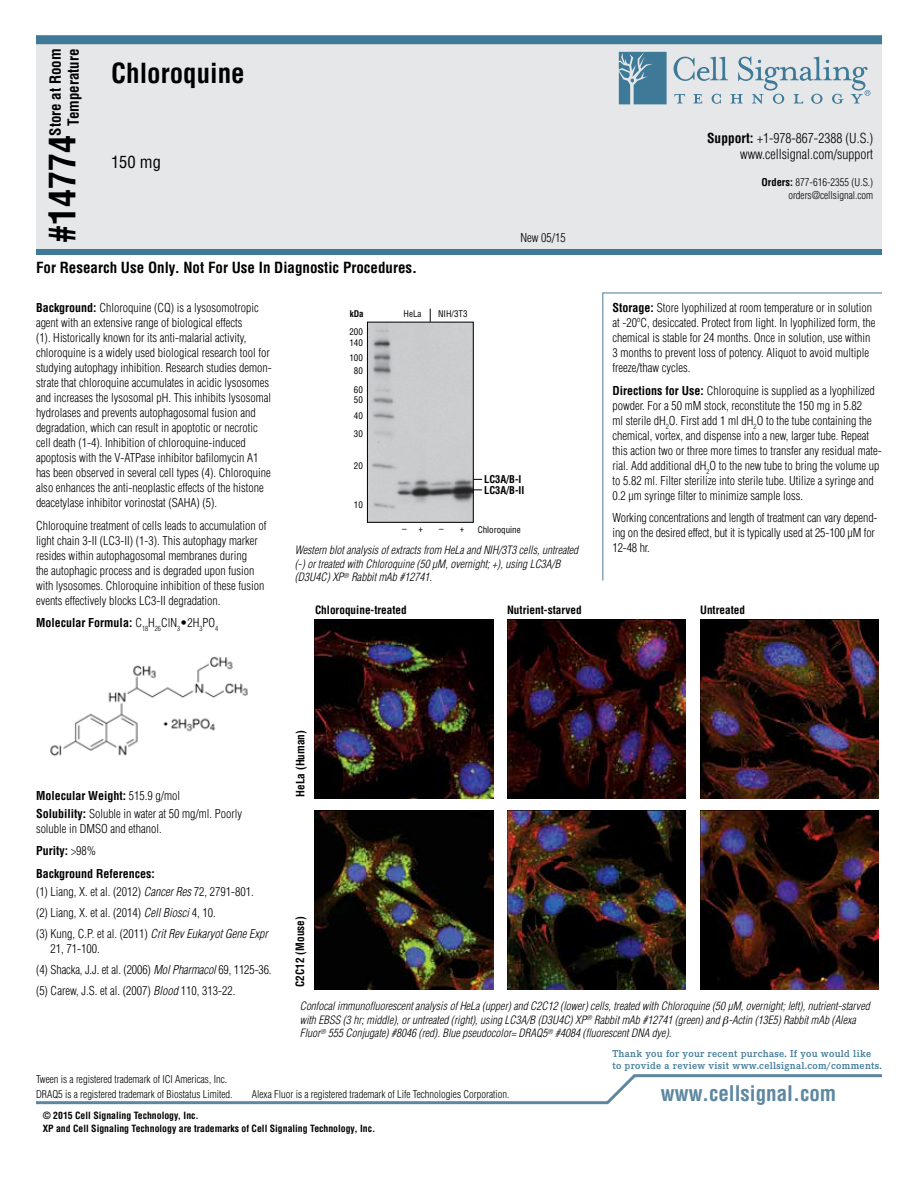
<style>
.page{position:relative;width:918px;height:1188px;background:#fff}
.page>*{position:absolute;margin:0;border:0;box-sizing:border-box;transform-origin:0 0}
.t1{font:700 condensed 36px "Helvetica";color:#000}
.t2{font:700 condensed 27px "Helvetica";color:#000}
.t3{font:700 condensed 21px "Helvetica";color:#5d87a1}
.t4{font:condensed 16.5px "Helvetica";color:#000}
.t5{font:700 condensed 15px/18px "Helvetica";color:#000;text-align:right}
.t6{font:300 condensed 13.5px/16.2px "Helvetica";color:#000;text-align:right}
.t7{font:300 condensed 12px/15px "Helvetica";color:#000}
.t8{font:700 condensed 12px "Helvetica";color:#000}
.t9{font:italic 300 condensed 11.25px/13.5px "Helvetica";color:#000}
.t10{font:700 condensed 11.25px "Helvetica";color:#000}
.t11{font:300 condensed 10.5px/12.6px "Helvetica";color:#000;text-align:right}
.t12{font:600 10.5px/12px "Corporate E Pro";letter-spacing:.025em;color:#3e7998}
.t13{font:700 condensed 10.5px "Helvetica";color:#000}
.t14{font:700 condensed 9.75px "Helvetica";color:#000}
.t15{font:condensed 9px/11.6px "Helvetica";color:#000}
.t16{font:700 condensed 9px "Helvetica";color:#000}
.s1{font-weight:700}
.s2{font-weight:300}
.s3{font-style:italic}
</style>
<div class="page">
<div style="left:36px;top:43px;width:846px;height:210px;background:#e6e7e8"></div>
<div style="left:36px;top:249px;width:846px;height:6px;background:#3e7998"></div>
<div style="left:36px;top:35px;width:846px;height:9px;background:#3e7998"></div>
<svg style="left:619px;top:52px;width:48px;height:52px;background:#5688a3"></svg>
<svg style="left:674px;top:56px;width:196px;height:48px"></svg>
<svg style="left:36px;top:1074px;width:846px;height:31px"></svg>
<svg style="left:602px;top:292px;width:280px;height:289px"></svg>
<img style="left:50px;top:656px;width:198px;height:100px">
<svg style="left:366px;top:308px;width:117px;height:215px"></svg>
<img style="left:369px;top:324px;width:103px;height:197px">
<div style="left:367px;top:322px;width:107px;height:201px;border:1px solid #000"></div>
<svg style="left:430px;top:309px;width:1px;height:13px"></svg>
<img style="left:315px;top:810px;width:179px;height:179px">
<img style="left:507px;top:810px;width:179px;height:179px">
<img style="left:700px;top:810px;width:179px;height:179px">
<img style="left:315px;top:620px;width:179px;height:179px">
<img style="left:507px;top:620px;width:179px;height:179px">
<img style="left:700px;top:620px;width:179px;height:179px">
<p class="t5" style="left:46px;top:136px;width:89px;rotate:-90deg">Store at Room<br>Temperature</p>
<h1 class="t1" style="left:40px;top:243px;width:109px;rotate:-90deg">#14774</h1>
<h2 class="t2" style="left:111px;top:57px;width:135px">Chloroquine</h2>
<h3 class="t4" style="left:111px;top:152px;width:51px">150 mg</h3>
<p class="t5" style="left:36px;top:258px;width:383px">For Research Use Only. Not For Use In Diagnostic Procedures.</p>
<p class="t7" style="left:520px;top:230px;width:47px">New 05/15</p>
<p class="t6" style="left:707px;top:130px;width:168px"><span class="s1">Support:</span> +1-978-867-2388 (U.S.) www.cellsignal.com/support</p>
<p class="t11" style="left:762px;top:176px;width:113px"><span class="s1">Orders:</span> 877-616-2355 (U.S.) orders@cellsignal.com</p>
<p class="t7" style="left:36px;top:300px;width:237px"><span class="s1">Background:</span> Chloroquine (CQ) is a lysosomotropic agent with an extensive range of biological effects<br>(1). Historically known for its anti-malarial activity, chloroquine is a widely used biological research tool for studying autophagy inhibition. Research studies demon&shy;strate that chloroquine accumulates in acidic lysosomes and increases the lysosomal pH. This inhibits lysosomal hydrolases and prevents autophagosomal fusion and degradation, which can result in apoptotic or necrotic cell death (1-4). Inhibition of chloroquine-induced apoptosis with the V-ATPase inhibitor bafilomycin A1 has been observed in several cell types (4). Chloroquine also enhances the anti-neoplastic effects of the histone deacetylase inhibitor vorinostat (SAHA) (5).</p>
<p class="t7" style="left:36px;top:518px;width:232px">Chloroquine treatment of cells leads to accumulation of light chain 3-II (LC3-II) (1-3). This autophagy marker resides within autophagosomal membranes during<br>the autophagic process and is degraded upon fusion with lysosomes. Chloroquine inhibition of these fusion events effectively blocks LC3-II degradation.</p>
<p class="t8" style="left:36px;top:615px;width:184px">Molecular Formula: <span class="s2">C</span><sub>18</sub><span class="s2">H</span><sub>26</sub><span class="s2">ClN</span><sub>3</sub><span class="s2">•2H</span><sub>3</sub><span class="s2">PO</span><sub>4</sub></p>
<p class="t16" style="left:350px;top:308px;width:15px">kDa</p>
<p class="t15" style="left:349px;top:325px;width:15px">200<br>140</p>
<p class="t15" style="left:349px;top:351px;width:15px;line-height:13px;text-align:center">100<br>80</p>
<p class="t15" style="left:354px;top:384px;width:10px;line-height:10.1px">60<br>50</p>
<p class="t15" style="left:354px;top:407px;width:10px;line-height:17.5px">40<br>30</p>
<p class="t15" style="left:354px;top:460px;width:10px">20</p>
<p class="t15" style="left:354px;top:499px;width:10px">10</p>
<p class="t15" style="left:404px;top:308px;width:19px">HeLa</p>
<p class="t15" style="left:438px;top:308px;width:31px">NIH/3T3</p>
<p class="t13" style="left:484px;top:473px;width:39px">LC3A/B-I</p>
<p class="t13" style="left:484px;top:483px;width:42px">LC3A/B-II</p>
<p class="t15" style="left:478px;top:524px;width:44px">Chloroquine</p>
<p class="t15" style="left:402px;top:523px;width:22px">– +</p>
<p class="t15" style="left:439px;top:523px;width:27px">– +</p>
<p class="t9" style="left:295px;top:543px;width:285px">Western blot analysis of extracts from HeLa and NIH/3T3 cells, untreated (-) or treated with Chloroquine (50 μM, overnight; +), using LC3A/B (D3U4C) XP<sup>®</sup> Rabbit mAb #12741.</p>
<p class="t7" style="left:613px;top:300px;width:265px"><span class="s1">Storage:</span> Store lyophilized at room temperature or in solution at -20ºC, desiccated. Protect from light. In lyophilized form, the chemical is stable for 24 months. Once in solution, use within 3 months to prevent loss of potency. Aliquot to avoid multiple freeze/thaw cycles.</p>
<p class="t7" style="left:612px;top:383px;width:271px"><span class="s1">Directions for Use:</span> Chloroquine is supplied as a lyophilized powder. For a 50 mM stock, reconstitute the 150 mg in 5.82<br>ml sterile dH<sub>2</sub>O. First add 1 ml dH<sub>2</sub>O to the tube containing the chemical, vortex, and dispense into a new, larger tube. Repeat this action two or three more times to transfer any residual mate&shy;rial. Add additional dH<sub>2</sub>O to the new tube to bring the volume up to 5.82 ml. Filter sterilize into sterile tube. Utilize a syringe and 0.2 μm syringe filter to minimize sample loss.</p>
<p class="t7" style="left:612px;top:510px;width:267px">Working concentrations and length of treatment can vary depend&shy;ing on the desired effect, but it is typically used at 25-100 μM for<br>12-48 hr.</p>
<p class="t10" style="left:315px;top:603px;width:93px">Chloroquine-treated</p>
<p class="t10" style="left:507px;top:603px;width:76px">Nutrient-starved</p>
<p class="t10" style="left:700px;top:603px;width:46px">Untreated</p>
<p class="t7" style="left:36px;top:786px;width:208px;line-height:18px"><span class="s1">Molecular Weight:</span> 515.9 g/mol<br><span class="s1">Solubility:</span> Soluble in water at 50 mg/ml. Poorly</p>
<p class="t7" style="left:36px;top:817px;width:127px;line-height:22.5px">soluble in DMSO and ethanol.<br><span class="s1">Purity:</span> &gt;98%<br><span class="s1">Background References:</span></p>
<p class="t7" style="left:36px;top:881px;width:233px;line-height:21px">(1) Liang, X. et al. (2012) <span class="s3">Cancer Res</span> 72, 2791-801. (2) Liang, X. et al. (2014) <span class="s3">Cell Biosci</span> 4, 10.<br>(3) Kung, C.P. et al. (2011) <span class="s3">Crit Rev Eukaryot Gene Expr</span></p>
<p class="t7" style="left:36px;top:938px;width:237px;line-height:21px;text-indent:15px">21, 71-100.<br>(4) Shacka, J.J. et al. (2006) <span class="s3">Mol Pharmacol</span> 69, 1125-36. (5) Carew, J.S. et al. (2007) <span class="s3">Blood</span> 110, 313-22.</p>
<p class="t10" style="left:293px;top:797px;width:68px;rotate:-90deg">HeLa (Human)</p>
<p class="t10" style="left:293px;top:987px;width:72px;rotate:-90deg">C2C12 (Mouse)</p>
<p class="t9" style="left:300px;top:1000px;width:571px">Confocal immunofluorescent analysis of HeLa (upper) and C2C12 (lower) cells, treated with Chloroquine (50 μM, overnight; left), nutrient-starved with EBSS (3 hr; middle), or untreated (right), using LC3A/B (D3U4C) XP<sup>®</sup> Rabbit mAb #12741 (green) and -Actin (13E5) Rabbit mAb (Alexa<br>Fluor<sup>®</sup> 555 Conjugate) #8046 (red). Blue pseudocolor= DRAQ5<sup>®</sup> #4084 (fluorescent DNA dye).</p>
<p class="t12" style="left:612px;top:1047px;width:271px">Thank you for your recent purchase. If you would like to provide a review visit www.cellsignal.com/comments.</p>
<p class="t11" style="left:36px;top:1072px;width:198px;line-height:14.7px;text-align:left">Tween is a registered trademark of ICI Americas, Inc.<br>DRAQ5 is a registered trademark of Biostatus Limited.</p>
<p class="t14" style="left:43px;top:1109px;width:158px">© 2015 Cell Signaling Technology, Inc.</p>
<p class="t11" style="left:252px;top:1088px;width:259px">Alexa Fluor is a registered trademark of Life Technologies Corporation.</p>
<p class="t14" style="left:43px;top:1122px;width:334px">XP and Cell Signaling Technology are trademarks of Cell Signaling Technology, Inc.</p>
<h3 class="t3" style="left:661px;top:1080px;width:177px">www.cellsignal.com</h3>
</div>
